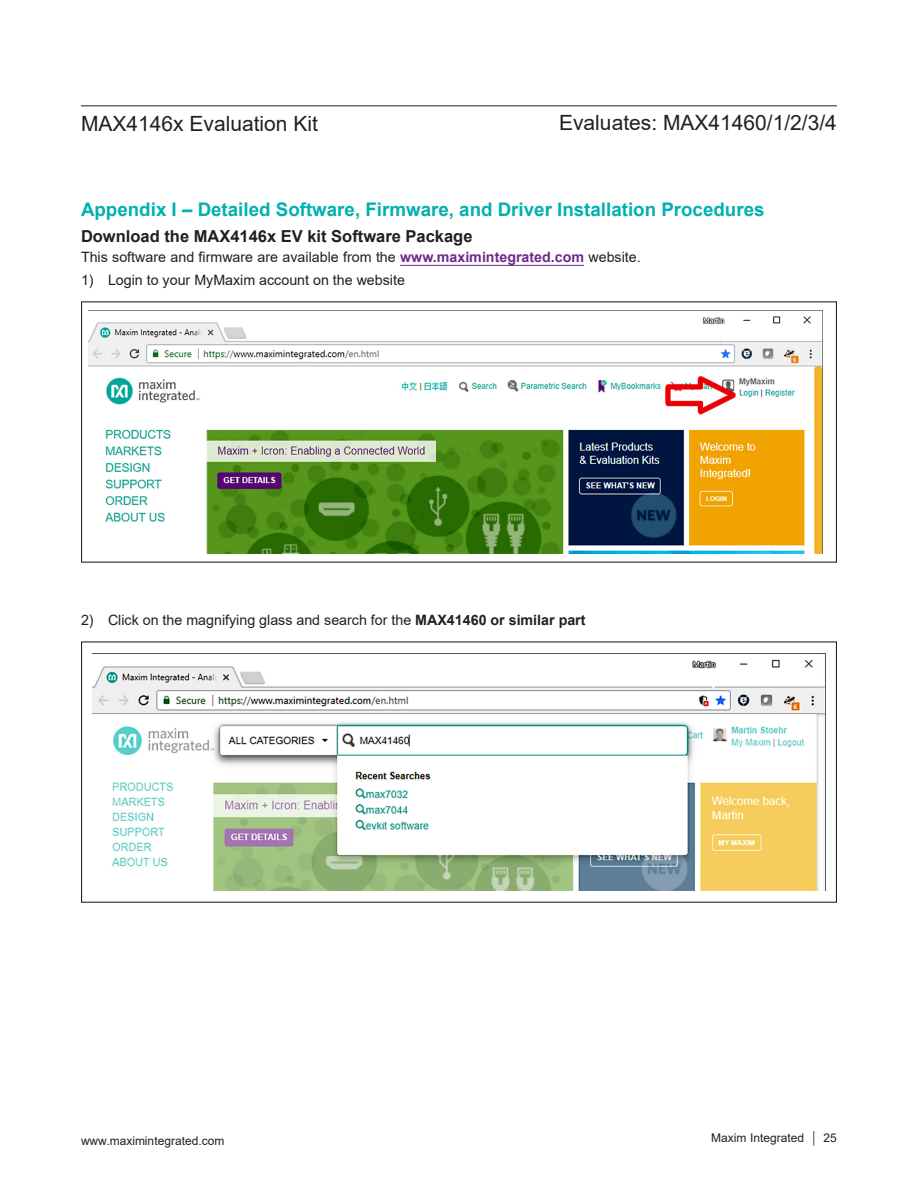
<style>
.page{position:relative;width:918px;height:1188px;background:#fff}
.page>*{position:absolute;margin:0;border:0;box-sizing:border-box;transform-origin:0 0}
.t1{font:21px "Arial";color:#231f20}
.H1{font:700 18.75px "Arial";color:#00b1b0}
.H2{font:700 16.5px "Arial";color:#231f20}
.Body_Text{font:14.25px "Arial";color:#231f20}
.t2{font:12px "Arial";color:#231f20}
.s1{font-weight:700;color:#6e298d}
.s2{font-weight:700}
</style>
<div class="page">
<hr style="left:81px;top:105px;width:756px;height:1px;background:#231f20">
<hr style="left:400px;top:265px;width:184px;height:1px;background:#6e298d">
<img style="left:89px;top:310px;width:733px;height:244px">
<img style="left:92px;top:653px;width:734px;height:238px">
<div style="left:81px;top:641px;width:756px;height:262px;border:1px solid #231f20"></div>
<h1 class="t1" style="left:81px;top:109px;width:238px">MAX4146x Evaluation Kit</h1>
<h1 class="t1" style="left:559px;top:108px;width:279px">Evaluates: MAX41460/1/2/3/4</h1>
<p class="H1" style="left:81px;top:196px;width:685px">Appendix I – Detailed Software, Firmware, and Driver Installation Procedures</p>
<p class="H2" style="left:81px;top:224px;width:393px">Download the MAX4146x EV kit Software Package</p>
<p class="Body_Text" style="left:81px;top:248px;width:561px">This software and firmware are available from the <span class="s1">www.maximintegrated.com</span> website.</p>
<p class="Body_Text" style="left:81px;top:270px;width:325px">1) Login to your MyMaxim account on the website</p>
<p class="Body_Text" style="left:81px;top:610px;width:506px">2) Click on the magnifying glass and search for the <span class="s2">MAX41460 or similar part</span></p>
<p class="t2" style="left:81px;top:1132px;width:145px">www.maximintegrated.com</p>
<p class="t2" style="left:711px;top:1129px;width:127px">Maxim Integrated │ 25</p>
</div>
